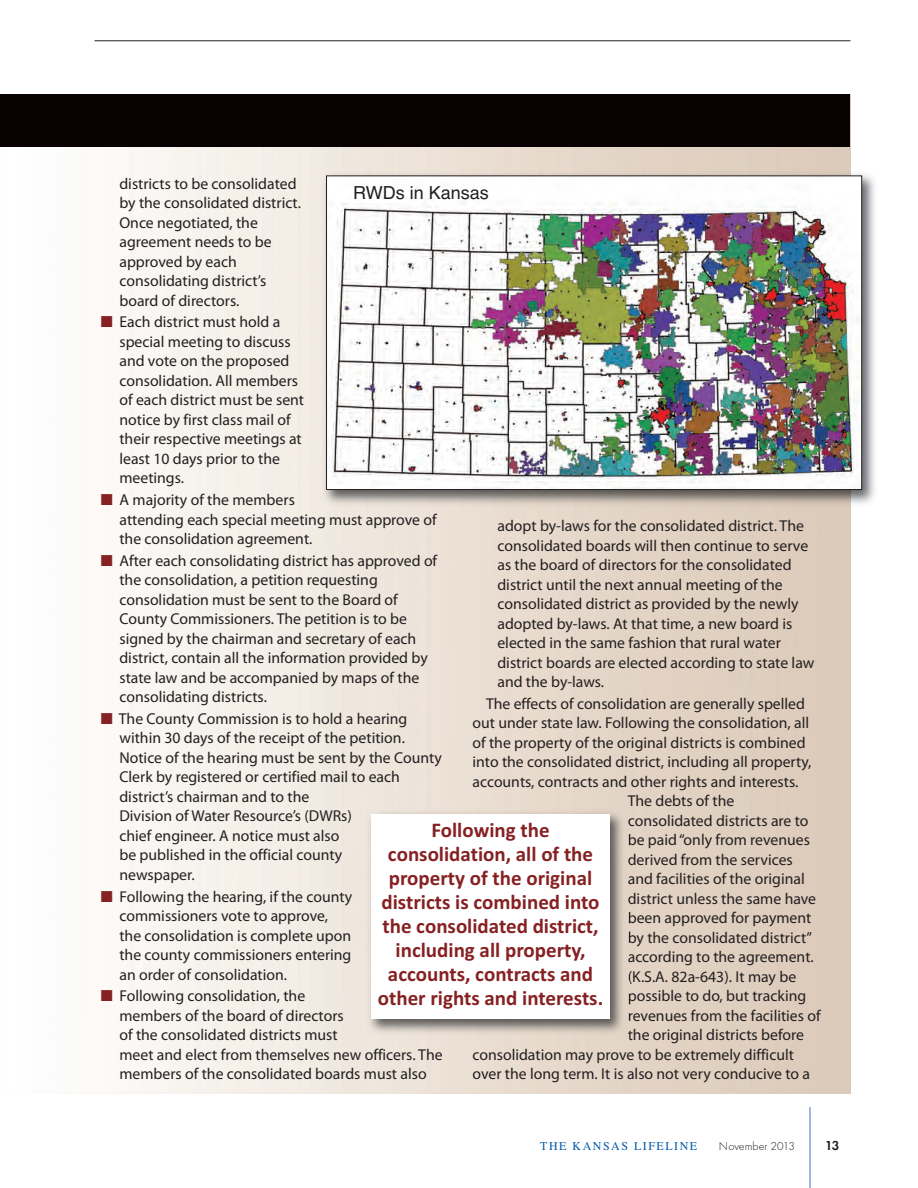
<style>
.page{position:relative;width:918px;height:1188px;background:#fff}
.page>*{position:absolute;margin:0;border:0;box-sizing:border-box;transform-origin:0 0}
.t1{font:700 21px/24px "Calibri";color:#862123;text-align:center}
.t2{font:18px "Helvetica";color:#231f20}
.t3{font:15.75px/19.5px "Myriad Pro";color:#231f20}
.t4{font:600 13.5px "Futura T";color:#231f20}
.t5{font:12px "Times";letter-spacing:.125em;color:#015ba9}
.t6{font:300 12px "Futura T";color:#231f20}
.s1{color:#862123}
</style>
<div class="page">
<hr style="left:810px;top:1107px;width:1px;height:81px;background:#4975b9">
<hr style="left:94px;top:40px;width:756px;height:1px;background:#231f20">
<div style="left:0;top:94px;width:850px;height:53px;background:#080302"></div>
<img style="left:319px;top:169px;width:556px;height:340px">
<img style="left:328px;top:178px;width:532px;height:310px">
<div style="left:326px;top:176px;width:536px;height:314px;border:1px solid #231f20"></div>
<img style="left:364px;top:807px;width:266px;height:231px">
<svg style="left:628px;top:815px;width:2px;height:11px"></svg>
<svg style="left:628px;top:834px;width:2px;height:31px"></svg>
<svg style="left:628px;top:873px;width:2px;height:11px"></svg>
<svg style="left:628px;top:893px;width:2px;height:11px"></svg>
<svg style="left:629px;top:912px;width:1px;height:14px"></svg>
<svg style="left:628px;top:932px;width:2px;height:52px"></svg>
<svg style="left:629px;top:990px;width:1px;height:31px"></svg>
<svg style="left:628px;top:1029px;width:2px;height:9px"></svg>
<div style="left:371px;top:814px;width:239px;height:205px;background:#fff"></div>
<p class="t3" style="left:119px;top:175px;width:183px">districts to be consolidated by the consolidated district.<br>Once negotiated, the agreement needs to be approved by each consolidating district’s board of directors.</p>
<p class="t3" style="left:119px;top:314px;width:186px;text-indent:-18px"><span class="s1">■</span> Each district must hold a special meeting to discuss and vote on the proposed consolidation. All members of each district must be sent notice by first class mail of their respective meetings at least 10 days prior to the meetings.</p>
<p class="t3" style="left:119px;top:491px;width:319px;text-indent:-18px"><span class="s1">■</span> A majority of the members<br>attending each special meeting must approve of the consolidation agreement.</p>
<p class="t3" style="left:119px;top:552px;width:319px;text-indent:-18px"><span class="s1">■</span> After each consolidating district has approved of the consolidation, a petition requesting consolidation must be sent to the Board of County Commissioners. The petition is to be signed by the chairman and secretary of each district, contain all the information provided by state law and be accompanied by maps of the consolidating districts.</p>
<p class="t3" style="left:119px;top:710px;width:324px;text-indent:-18px"><span class="s1">■</span> The County Commission is to hold a hearing within 30 days of the receipt of the petition.<br>Notice of the hearing must be sent by the County Clerk by registered or certified mail to each district’s chairman and to the<br>Division of Water Resource’s (DWRs)<br>chief engineer. A notice must also<br>be published in the official county<br>newspaper.</p>
<p class="t3" style="left:119px;top:888px;width:234px;text-indent:-18px"><span class="s1">■</span> Following the hearing, if the county commissioners vote to approve, the consolidation is complete upon the county commissioners entering an order of consolidation.</p>
<p class="t3" style="left:119px;top:988px;width:325px;text-indent:-18px"><span class="s1">■</span> Following consolidation, the<br>members of the board of directors<br>of the consolidated districts must<br>meet and elect from themselves new officers. The members of the consolidated boards must also</p>
<p class="t2" style="left:353px;top:182px;width:137px">RWDs in Kansas</p>
<p class="t3" style="left:497px;top:517px;width:319px">adopt by-laws for the consolidated district. The consolidated boards will then continue to serve as the board of directors for the consolidated district until the next annual meeting of the consolidated district as provided by the newly adopted by-laws. At that time, a new board is elected in the same fashion that rural water district boards are elected according to state law and the by-laws.</p>
<p class="t3" style="left:486px;top:695px;width:321px">The effects of consolidation are generally spelled</p>
<p class="t3" style="left:473px;top:715px;width:338px">out under state law. Following the consolidation, all</p>
<p class="t3" style="left:473px;top:734px;width:335px">of the property of the original districts is combined</p>
<p class="t3" style="left:473px;top:754px;width:341px">into the consolidated district, including all property,</p>
<p class="t3" style="left:473px;top:773px;width:327px">accounts, contracts and other rights and interests.</p>
<p class="t3" style="left:628px;top:793px;width:108px">The debts of the</p>
<p class="t3" style="left:628px;top:812px;width:182px">consolidated districts are to</p>
<p class="t3" style="left:628px;top:832px;width:184px">be paid “only from revenues</p>
<p class="t3" style="left:628px;top:851px;width:167px">derived from the services</p>
<p class="t3" style="left:628px;top:871px;width:178px">and facilities of the original</p>
<p class="t3" style="left:628px;top:890px;width:190px">district unless the same have</p>
<p class="t3" style="left:628px;top:910px;width:185px">been approved for payment</p>
<p class="t3" style="left:628px;top:929px;width:186px">by the consolidated district”</p>
<p class="t3" style="left:628px;top:949px;width:188px">according to the agreement.</p>
<p class="t3" style="left:628px;top:968px;width:170px">(K.S.A. 82a-643). It may be</p>
<p class="t3" style="left:628px;top:988px;width:180px">possible to do, but tracking</p>
<p class="t3" style="left:628px;top:1007px;width:194px">revenues from the facilities of</p>
<p class="t3" style="left:628px;top:1027px;width:178px">the original districts before</p>
<p class="t3" style="left:473px;top:1046px;width:323px">consolidation may prove to be extremely difficult</p>
<p class="t3" style="left:473px;top:1066px;width:339px">over the long term. It is also not very conducive to a</p>
<h1 class="t1" style="left:378px;top:820px;width:227px">Following the consolidation, all of the property of the original districts is combined into the consolidated district, including all property, accounts, contracts and other rights and interests.</h1>
<p class="t5" style="left:540px;top:1142px;width:158px">THE KANSAS LIFELINE</p>
<p class="t6" style="left:719px;top:1141px;width:78px">November 2013</p>
<p class="t4" style="left:825px;top:1140px;width:16px">13</p>
</div>
